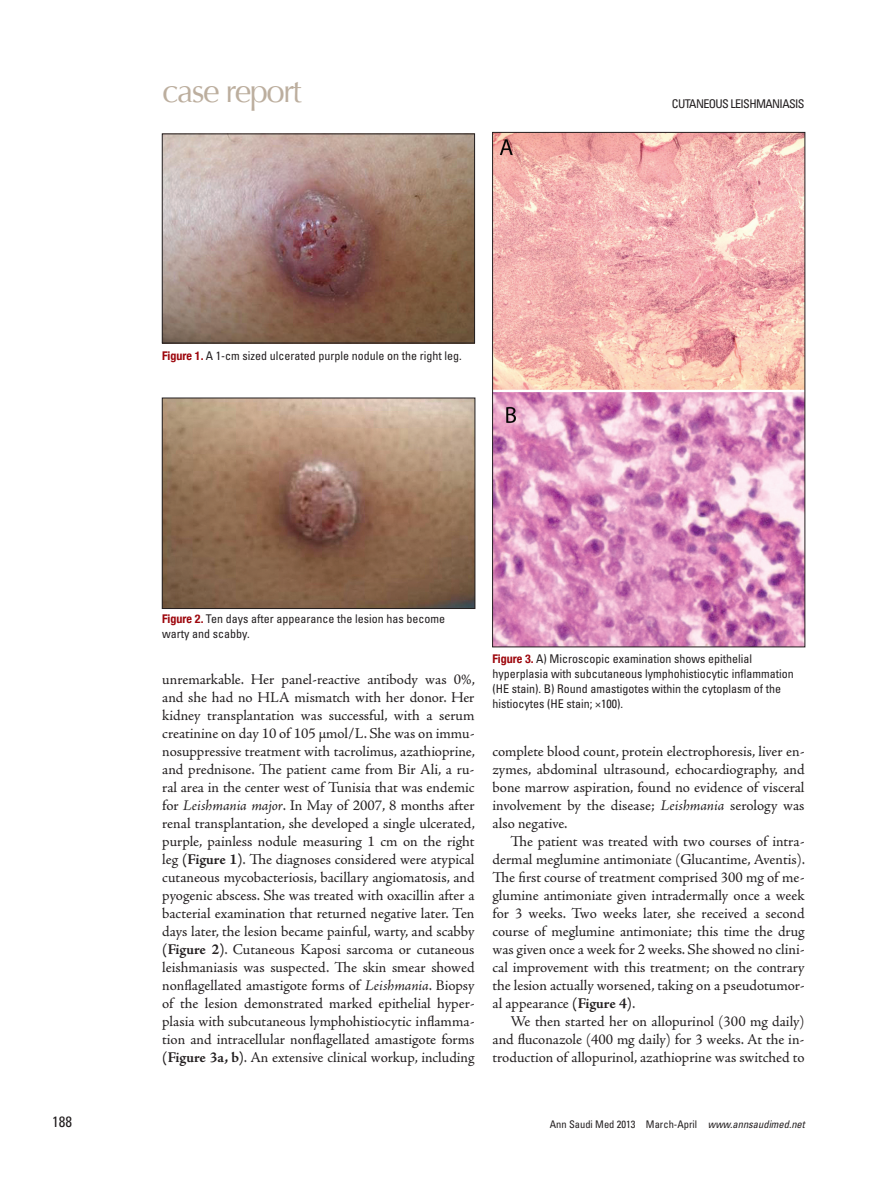
<style>
.page{position:relative;width:893px;height:1191px;background:#fff}
.page>*{position:absolute;margin:0;border:0;box-sizing:border-box;transform-origin:0 0}
.t1{font:33px "Optima";letter-spacing:-.05em;color:#bcae9e}
.t2{font:15px/18px "Adobe Jenson Pro";letter-spacing:-.005em;color:#231f20;text-align:justify}
.t3{font:condensed 15px "Univers LT Std";color:#231f20}
.t4{font:condensed 12px/15px "Univers LT Std";color:#231f20}
.t5{font:condensed 12px "Univers LT Std";letter-spacing:-.05em;color:#231f20}
.t6{font:condensed 10.5px "Univers LT Std";color:#231f20}
.s1{font-family:"Helvetica Neue";font-weight:700;color:#9d070d}
.s2{font-style:italic}
.s3{font-weight:700}
</style>
<div class="page">
<img style="left:164px;top:135px;width:309px;height:206px">
<div style="left:162px;top:133px;width:313px;height:210px;border:1px solid #231f20"></div>
<img style="left:164px;top:399px;width:309px;height:208px">
<div style="left:162px;top:397px;width:313px;height:212px;border:1px solid #231f20"></div>
<img style="left:494px;top:134px;width:309px;height:511px">
<div style="left:492px;top:132px;width:313px;height:515px;border:1px solid #231f20"></div>
<h1 class="t1" style="left:162px;top:71px;width:141px">case report</h1>
<p class="t4" style="left:162px;top:348px;width:301px"><span class="s1">Figure 1.</span> A 1-cm sized ulcerated purple nodule on the right leg.</p>
<p class="t5" style="left:672px;top:96px;width:133px">cutaneous leishmaniasis</p>
<p class="t4" style="left:162px;top:611px;width:284px"><span class="s1">Figure 2.</span> Ten days after appearance the lesion has become warty and scabby.</p>
<p class="t2" style="left:162px;top:671px;width:314px">unremarkable. Her panel-reactive antibody was 0%, and she had no HLA mismatch with her donor. Her kidney transplantation was successful, with a serum creatinine on day 10 of 105 µmol/L. She was on immu&shy;nosuppressive treatment with tacrolimus, azathioprine, and prednisone. The patient came from Bir Ali, a ru&shy;ral area in the center west of Tunisia that was endemic for <span class="s2">Leishmania major</span>. In May of 2007, 8 months after renal transplantation, she developed a single ulcerated, purple, painless nodule measuring 1 cm on the right leg <span class="s3">(Figure 1)</span>. The diagnoses considered were atypical cutaneous mycobacteriosis, bacillary angiomatosis, and pyogenic abscess. She was treated with oxacillin after a bacterial examination that returned negative later. Ten days later, the lesion became painful, warty, and scabby <span class="s3">(Figure 2)</span>. Cutaneous Kaposi sarcoma or cutaneous leishmaniasis was suspected. The skin smear showed nonflagellated amastigote forms of <span class="s2">Leishmania</span>. Biopsy of the lesion demonstrated marked epithelial hyper&shy;plasia with subcutaneous lymphohistiocytic inflamma&shy;tion and intracellular nonflagellated amastigote forms <span class="s3">(Figure 3a, b)</span>. An extensive clinical workup, including</p>
<p class="t4" style="left:493px;top:651px;width:303px"><span class="s1">Figure 3.</span> A) Microscopic examination shows epithelial hyperplasia with subcutaneous lymphohistiocytic inflammation (HE stain). B) Round amastigotes within the cytoplasm of the histiocytes (HE stain; ×100).</p>
<p class="t2" style="left:493px;top:743px;width:313px">complete blood count, protein electrophoresis, liver en&shy;zymes, abdominal ultrasound, echocardiography, and bone marrow aspiration, found no evidence of visceral involvement by the disease; <span class="s2">Leishmania</span> serology was also negative.</p>
<p class="t2" style="left:493px;top:833px;width:314px;text-indent:18px">The patient was treated with two courses of intra&shy;dermal meglumine antimoniate (Glucantime, Aventis).<br>The first course of treatment comprised 300 mg of me&shy;glumine antimoniate given intradermally once a week for 3 weeks. Two weeks later, she received a second course of meglumine antimoniate; this time the drug was given once a week for 2 weeks. She showed no clini&shy;cal improvement with this treatment; on the contrary the lesion actually worsened, taking on a pseudotumor&shy;al appearance <span class="s3">(Figure 4)</span>.</p>
<p class="t2" style="left:493px;top:1013px;width:313px;text-indent:18px">We then started her on allopurinol (300 mg daily) and fluconazole (400 mg daily) for 3 weeks. At the in&shy;troduction of allopurinol, azathioprine was switched to</p>
<p class="t3" style="left:52px;top:1111px;width:21px">188</p>
<p class="t6" style="left:550px;top:1118px;width:257px">Ann Saudi Med 2013 March-April <span class="s2">www.annsaudimed.net</span></p>
</div>
